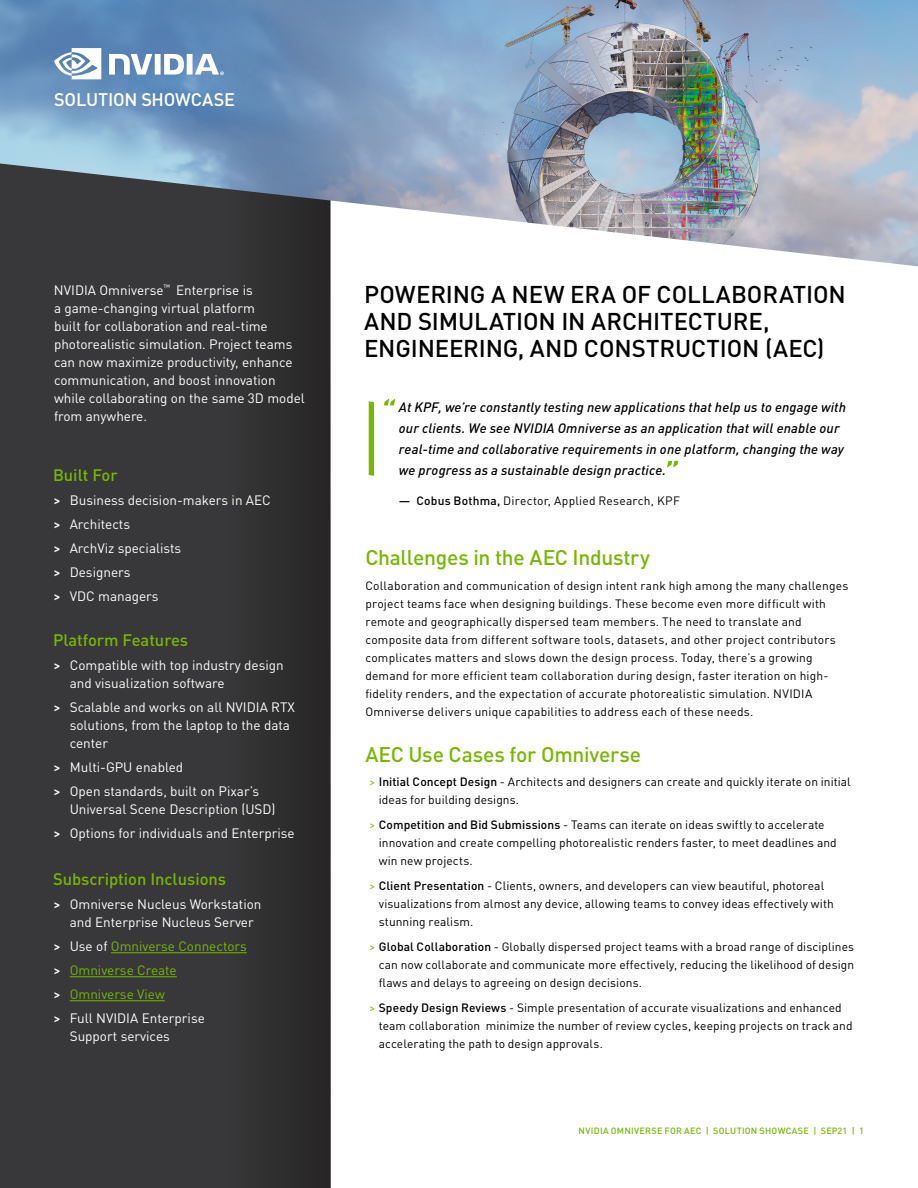
<style>
.page{position:relative;width:918px;height:1188px;background:#fff}
.page>*{position:absolute;margin:0;border:0;box-sizing:border-box;transform-origin:0 0}
.t1{font:500 24px/27px "DIN Pro";letter-spacing:-.005em;color:#000}
.t2{font:500 21px "DIN Pro";letter-spacing:-.015em;color:#76b900}
.t3{font:500 18px "DIN Pro";letter-spacing:-.01em;color:#fff}
.t4{font:500 16.5px "DIN Pro";color:#76b900}
.t5{font:13.5px/18px "DIN Pro";color:#fff}
.t6{font:italic 500 13.5px/21px "DIN Pro";letter-spacing:.01em;color:#000}
.t7{font:13.5px/24px "DIN Pro";color:#76b900}
.t8{font:12px/18px "DIN Pro";letter-spacing:.015em;color:#000}
.t9{font:500 9px "DIN Pro";letter-spacing:.03em;color:#76b900}
.s1{font-weight:500}
.s2{font-weight:500;color:#fff}
.s3{color:#fff}
.s4{color:#76b900}
</style>
<div class="page">
<div style="left:0;top:0;width:331px;height:1188px;background:linear-gradient(to right,#3c3b3d,#2f2d2f)"></div>
<img style="left:0;top:0;width:918px;height:266px">
<svg style="left:109px;top:54px;width:115px;height:21px"></svg>
<svg style="left:54px;top:48px;width:47px;height:31px"></svg>
<hr style="left:111px;top:952px;width:136px;height:1px;background:#76b900">
<hr style="left:70px;top:976px;width:107px;height:1px;background:#76b900">
<hr style="left:70px;top:1000px;width:95px;height:1px;background:#76b900">
<svg style="left:369px;top:401px;width:5px;height:75px"></svg>
<svg style="left:384px;top:398px;width:11px;height:7px"></svg>
<svg style="left:667px;top:461px;width:11px;height:7px"></svg>
<h3 class="t3" style="left:54px;top:87px;width:182px">SOLUTION SHOWCASE</h3>
<p class="t5" style="left:54px;top:280px;width:252px">NVIDIA Omniverse<sup>™</sup> Enterprise is<br>a game-changing virtual platform<br>built for collaboration and real-time photorealistic simulation. Project teams can now maximize productivity, enhance communication, and boost innovation while collaborating on the same 3D model from anywhere.</p>
<h3 class="t4" style="left:53px;top:464px;width:66px">Built For</h3>
<p class="t5" style="left:54px;top:488px;width:219px;line-height:24px"><span class="s1">&gt;</span> Business decision-makers in AEC <span class="s1">&gt;</span> Architects<br><span class="s1">&gt;</span> ArchViz specialists<br><span class="s1">&gt;</span> Designers<br><span class="s1">&gt;</span> VDC managers</p>
<h3 class="t4" style="left:53px;top:629px;width:137px">Platform Features</h3>
<p class="t5" style="left:70px;top:656px;width:216px;text-indent:-16px"><span class="s1">&gt;</span> Compatible with top industry design and visualization software</p>
<p class="t5" style="left:70px;top:698px;width:227px;text-indent:-16px"><span class="s1">&gt;</span> Scalable and works on all NVIDIA RTX solutions, from the laptop to the data center</p>
<p class="t5" style="left:54px;top:755px;width:207px;line-height:24px"><span class="s1">&gt;</span> Multi-GPU enabled<br><span class="s1">&gt;</span> Open standards, built on Pixar’s</p>
<p class="t5" style="left:54px;top:797px;width:243px;line-height:24px;text-align:center">Universal Scene Description (USD)<br><span class="s1">&gt;</span> Options for individuals and Enterprise</p>
<h3 class="t4" style="left:53px;top:868px;width:175px">Subscription Inclusions</h3>
<p class="t5" style="left:70px;top:895px;width:193px;text-indent:-16px"><span class="s1">&gt;</span> Omniverse Nucleus Workstation and Enterprise Nucleus Server</p>
<p class="t7" style="left:54px;top:934px;width:195px"><span class="s2">&gt;</span> <span class="s3">Use of</span> Omniverse Connectors <span class="s2">&gt;</span> Omniverse Create<br><span class="s2">&gt;</span> Omniverse View<br><span class="s2">&gt;</span> <span class="s3">Full NVIDIA Enterprise</span></p>
<p class="t5" style="left:70px;top:1027px;width:102px">Support services</p>
<h1 class="t1" style="left:364px;top:280px;width:483px">POWERING A NEW ERA OF COLLABORATION<br>AND SIMULATION IN ARCHITECTURE,<br>ENGINEERING, AND CONSTRUCTION (AEC)</h1>
<p class="t6" style="left:399px;top:397px;width:449px">At KPF, we’re constantly testing new applications that help us to engage with our clients. We see NVIDIA Omniverse as an application that will enable our real-time and collaborative requirements in one platform, changing the way we progress as a sustainable design practice.</p>
<p class="t8" style="left:399px;top:492px;width:283px"><span class="s1">— Cobus Bothma,</span> Director, Applied Research, KPF</p>
<h2 class="t2" style="left:365px;top:543px;width:286px">Challenges in the AEC Industry</h2>
<p class="t8" style="left:365px;top:576px;width:485px">Collaboration and communication of design intent rank high among the many challenges project teams face when designing buildings. These become even more difficult with remote and geographically dispersed team members. The need to translate and composite data from different software tools, datasets, and other project contributors complicates matters and slows down the design process. Today, there’s a growing demand for more efficient team collaboration during design, faster iteration on high&shy;fidelity renders, and the expectation of accurate photorealistic simulation. NVIDIA Omniverse delivers unique capabilities to address each of these needs.</p>
<h2 class="t2" style="left:365px;top:740px;width:277px">AEC Use Cases for Omniverse</h2>
<p class="t8" style="left:379px;top:773px;width:474px;text-indent:-10px"><span class="s4">&gt;</span> <span class="s1">Initial Concept Design</span> - Architects and designers can create and quickly iterate on initial ideas for building designs.</p>
<p class="t8" style="left:379px;top:816px;width:459px;text-indent:-10px"><span class="s4">&gt;</span> <span class="s1">Competition and Bid Submissions</span> - Teams can iterate on ideas swiftly to accelerate innovation and create compelling photorealistic renders faster, to meet deadlines and win new projects.</p>
<p class="t8" style="left:379px;top:877px;width:457px;text-indent:-10px"><span class="s4">&gt;</span> <span class="s1">Client Presentation</span> - Clients, owners, and developers can view beautiful, photoreal visualizations from almost any device, allowing teams to convey ideas effectively with stunning realism.</p>
<p class="t8" style="left:379px;top:938px;width:477px;text-align:justify;text-indent:-10px"><span class="s4">&gt;</span> <span class="s1">Global Collaboration</span> - Globally dispersed project teams with a broad range of disciplines can now collaborate and communicate more effectively, reducing the likelihood of design flaws and delays to agreeing on design decisions.</p>
<p class="t8" style="left:379px;top:998px;width:475px;text-indent:-10px"><span class="s4">&gt;</span> <span class="s1">Speedy Design Reviews</span> - Simple presentation of accurate visualizations and enhanced team collaboration minimize the number of review cycles, keeping projects on track and accelerating the path to design approvals.</p>
<p class="t9" style="left:579px;top:1125px;width:287px">NVIDIA OMNIVERSE FOR AEC | SOLUTION SHOWCASE | SEP21 | 1</p>
</div>
